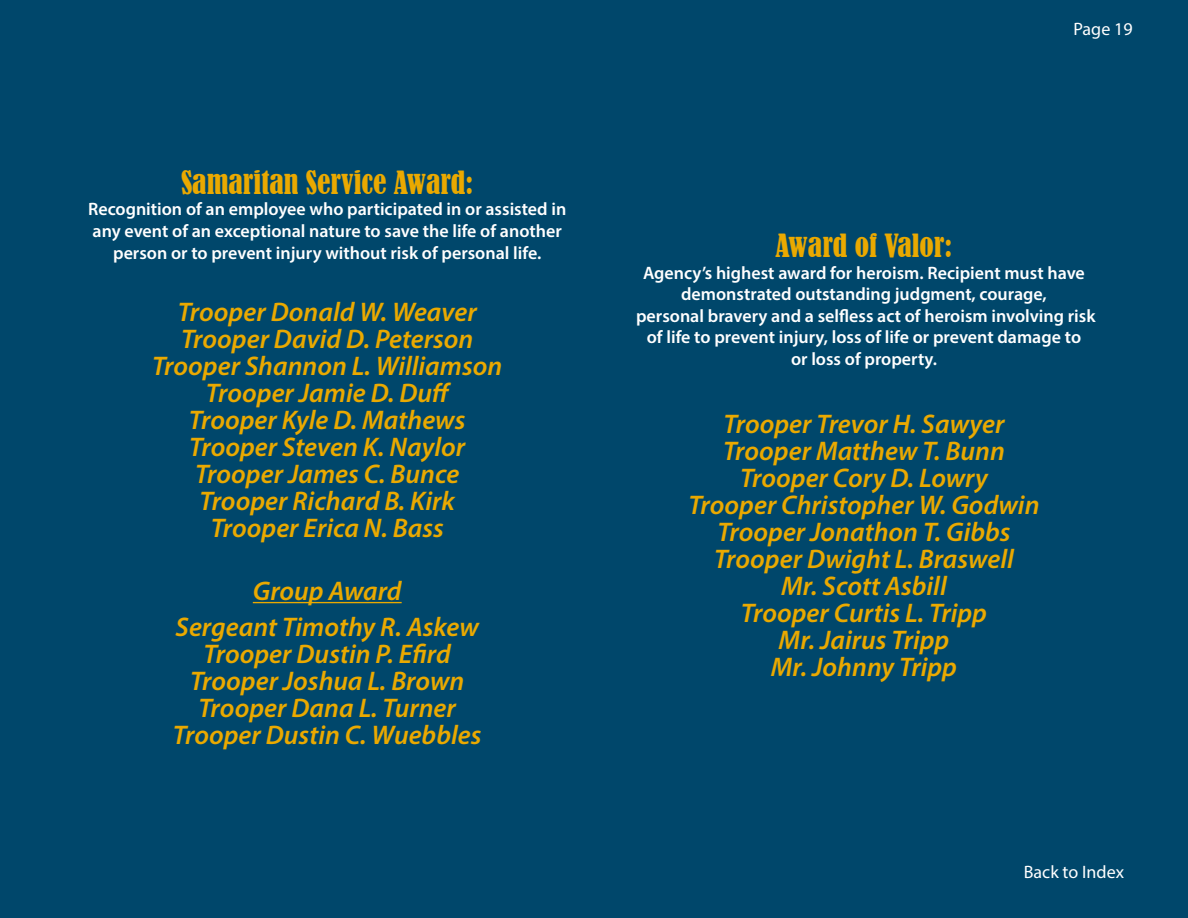
<style>
.page{position:relative;width:1188px;height:918px;background:#00476b}
.page>*{position:absolute;margin:0;border:0;box-sizing:border-box;transform-origin:0 0}
.t1{font:condensed 30px "Bernard";color:#eaa900}
.t2{font:italic 600 27px/27px "Myriad Pro";color:#eaa900;text-align:center}
.t3{font:600 18px/21.6px "Myriad Pro";color:#fff;text-align:center}
.t4{font:18px "Myriad Pro";color:#fff}
</style>
<div class="page">
<hr style="left:253px;top:602px;width:149px;height:1px;background:#eaa900">
<p class="t1" style="left:181px;top:165px;width:294px">Samaritan Service Award:</p>
<p class="t3" style="left:88px;top:198px;width:480px">Recognition of an employee who participated in or assisted in any event of an exceptional nature to save the life of another person or to prevent injury without risk of personal life.</p>
<p class="t2" style="left:152px;top:298px;width:352px">Trooper Donald W. Weaver<br>Trooper David D. Peterson<br>Trooper Shannon L. Williamson<br>Trooper Jamie D. Duff<br>Trooper Kyle D. Mathews<br>Trooper Steven K. Naylor<br>Trooper James C. Bunce<br>Trooper Richard B. Kirk<br>Trooper Erica N. Bass</p>
<p class="t2" style="left:176px;top:572px;width:305px;line-height:36px">Group Award<br>Sergeant Timothy R. Askew</p>
<p class="t2" style="left:173px;top:640px;width:310px">Trooper Dustin P. Efird<br>Trooper Joshua L. Brown<br>Trooper Dana L. Turner<br>Trooper Dustin C. Wuebbles</p>
<p class="t4" style="left:1074px;top:18px;width:61px">Page 19</p>
<p class="t1" style="left:776px;top:228px;width:178px">Award of Valor:</p>
<p class="t3" style="left:636px;top:261px;width:461px">Agency’s highest award for heroism. Recipient must have demonstrated outstanding judgment, courage,<br>personal bravery and a selfless act of heroism involving risk of life to prevent injury, loss of life or prevent damage to<br>or loss of property.</p>
<p class="t2" style="left:688px;top:410px;width:353px">Trooper Trevor H. Sawyer<br>Trooper Matthew T. Bunn<br>Trooper Cory D. Lowry<br>Trooper Christopher W. Godwin<br>Trooper Jonathon T. Gibbs<br>Trooper Dwight L. Braswell<br>Mr. Scott Asbill<br>Trooper Curtis L. Tripp<br>Mr. Jairus Tripp<br>Mr. Johnny Tripp</p>
<p class="t4" style="left:1024px;top:860px;width:102px">Back to Index</p>
</div>
